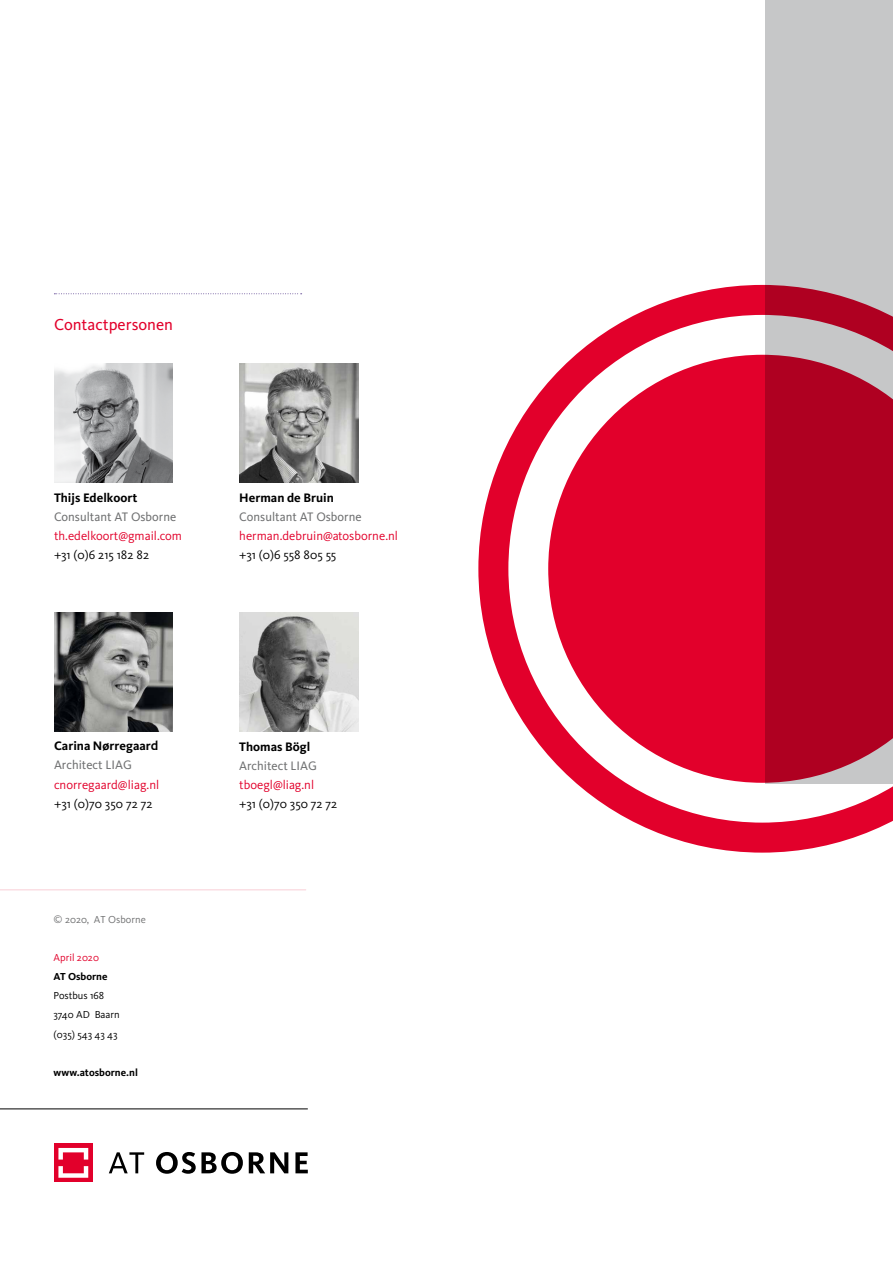
<style>
.page{position:relative;width:893px;height:1263px;background:#fff}
.page>*{position:absolute;margin:0;border:0;box-sizing:border-box;transform-origin:0 0}
.Bodytext{font:16.5px "Kievit";color:#e2002b}
.Bodytext-2{font:12.75px/19.2px "Kievit";color:#e2002b}
.Bodytext-3{font:12.75px "Kievit";color:#707172}
.Bodytext-4{font:12.75px "Kievit";color:#000}
.Bodytext-5{font:700 12.75px "Kievit";color:#000}
.Bodytext-6{font:10.5px "Kievit";color:#000}
.Bodytext-7{font:700 10.5px "Kievit";color:#000}
.Bodytext-8{font:10.5px "Kievit";color:#707172}
.Bodytext-9{font:10.5px "Kievit";color:#e2002b}
.s1{font-weight:700;color:#000}
.s2{font-family:"Trebuchet MS";font-weight:700;color:#000}
.s3{color:#707172}
.s4{color:#000}
</style>
<div class="page">
<div style="left:764px;top:0;width:129px;height:784px;background:#c6c7c8"></div>
<svg style="left:109px;top:1152px;width:35px;height:21px"></svg>
<svg style="left:156px;top:1152px;width:87px;height:22px"></svg>
<svg style="left:249px;top:1152px;width:39px;height:21px"></svg>
<svg style="left:295px;top:1152px;width:13px;height:21px"></svg>
<div style="left:54px;top:1143px;width:39px;height:39px;background:#e2002b"></div>
<svg style="left:58px;top:1148px;width:30px;height:11px"></svg>
<svg style="left:58px;top:1166px;width:30px;height:12px"></svg>
<hr style="left:0;top:1108px;width:308px;height:1px;background:#000">
<svg style="left:478px;top:285px;width:415px;height:568px"></svg>
<hr style="left:0;top:889px;width:306px;height:1px;background:#e2002b">
<img style="left:54px;top:364px;width:119px;height:119px">
<img style="left:54px;top:613px;width:119px;height:118px">
<img style="left:239px;top:364px;width:119px;height:119px">
<img style="left:239px;top:613px;width:119px;height:118px">
<svg style="left:54px;top:293px;width:248px;height:1px"></svg>
<p class="Bodytext" style="left:54px;top:315px;width:121px">Contactpersonen</p>
<p class="Bodytext-5" style="left:54px;top:490px;width:85px">Thijs Edelkoort</p>
<p class="Bodytext-3" style="left:54px;top:509px;width:124px">Consultant AT Osborne</p>
<p class="Bodytext-2" style="left:54px;top:526px;width:129px">th.edelkoort@gmail.com</p>
<p class="Bodytext-4" style="left:54px;top:548px;width:97px">+31 (0)6 215 182 82</p>
<p class="Bodytext-5" style="left:239px;top:490px;width:96px">Herman de Bruin</p>
<p class="Bodytext-3" style="left:239px;top:509px;width:124px">Consultant AT Osborne</p>
<p class="Bodytext-2" style="left:239px;top:526px;width:160px">herman.debruin@atosborne.nl</p>
<p class="Bodytext-4" style="left:239px;top:548px;width:98px">+31 (0)6 558 805 55</p>
<p class="Bodytext-2" style="left:54px;top:736px;width:107px"><span class="s1">Carina Nørregaar</span><span class="s2">d<br></span><span class="s3">Architect LIAG </span>cnorregaard@liag.nl <span class="s4">+31 (0)70 350 72 72</span></p>
<p class="Bodytext-8" style="left:54px;top:913px;width:94px">© 2020, AT Osborne</p>
<p class="Bodytext-9" style="left:54px;top:952px;width:47px">April 2020</p>
<p class="Bodytext-7" style="left:54px;top:970px;width:56px">AT Osborne</p>
<p class="Bodytext-6" style="left:54px;top:990px;width:52px">Postbus 168</p>
<p class="Bodytext-6" style="left:54px;top:1009px;width:68px">3740 AD Baarn</p>
<p class="Bodytext-6" style="left:54px;top:1028px;width:65px">(035) 543 43 43</p>
<p class="Bodytext-7" style="left:54px;top:1066px;width:86px">www.atosborne.nl</p>
<p class="Bodytext-5" style="left:239px;top:739px;width:73px">Thomas Bögl</p>
<p class="Bodytext-3" style="left:239px;top:758px;width:79px">Architect LIAG</p>
<p class="Bodytext-2" style="left:239px;top:775px;width:76px">tboegl@liag.nl</p>
<p class="Bodytext-4" style="left:239px;top:796px;width:99px">+31 (0)70 350 72 72</p>
</div>
